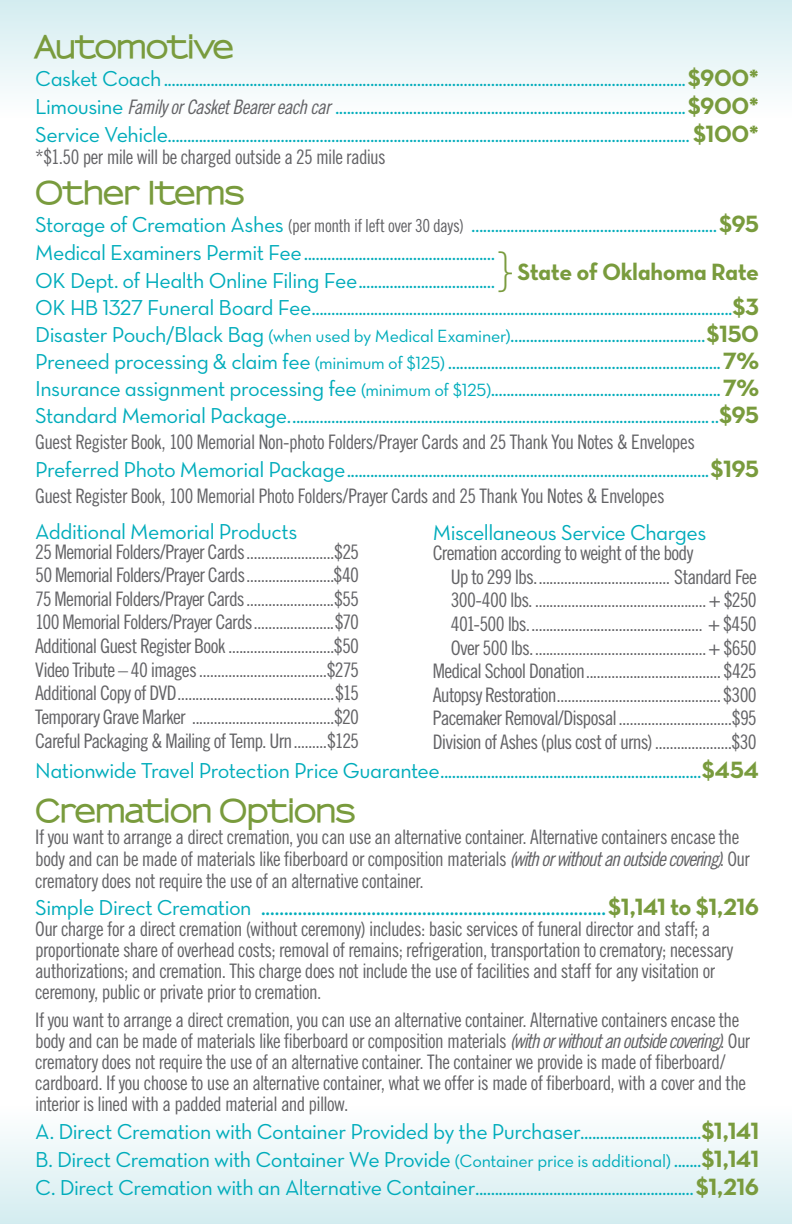
<style>
.page{position:relative;width:792px;height:1224px;background:#fff}
.page>*{position:absolute;margin:0;border:0;box-sizing:border-box;transform-origin:0 0}
.t1{font:800 30px "Sansumi";letter-spacing:-.035em;color:#799b3d}
.t2{font:26px "Neutra Text Book Alt";color:#00acbb}
.t3{font:24px "Neutra Text Bold Alt";letter-spacing:-.02em;color:#799b3d}
.t4{font:22px/28px "Neutra Text Book Alt";letter-spacing:-.025em;color:#00acbb;text-align:justify}
.t5{font:20px/23.8px "Trade Gothic LT Std Cn 18";letter-spacing:-.03em;color:#636366}
.t6{font:20px "Trade Gothic LT Std Cn 18";letter-spacing:-.05em;color:#636366}
.s1{font-family:"Neutra Text Bold Alt";font-size:24px;color:#799b3d}
.s2{font-family:"Trade Gothic LT Std Cn 18 Obl";font-size:20px;color:#636366}
.s3{font-family:"Trade Gothic LT Std Cn 18";font-size:18px;color:#636366}
.s4{font-family:"Neutra Text Light Alt";font-size:48px}
.s5{font-size:18px}
.s6{font-family:"Trade Gothic LT Std Cn 18 Obl"}
.s7{font-size:22px}
</style>
<div class="page">
<div style="left:0;top:1107px;width:792px;height:117px;background:linear-gradient(to bottom,#fefefe,#d3ecf0)"></div>
<div style="left:0;top:0;width:792px;height:117px;background:linear-gradient(to bottom,#d3ecf0,#fefefe)"></div>
<h1 class="t1" style="left:35px;top:28px;width:200px">Automotive</h1>
<p class="t4" style="left:35px;top:64px;width:726px">Casket Coach......................................................................................................................................<span class="s1">$900* </span>Limousine <span class="s2">Family or Casket Bearer each car</span> ..........................................................................................<span class="s1">$900* </span>Service Vehicle...................................................................................................................................... <span class="s1">$100*</span></p>
<p class="t5" style="left:35px;top:144px;width:352px">*$1.50 per mile will be charged outside a 25 mile radius</p>
<h1 class="t1" style="left:35px;top:174px;width:211px">Other Items</h1>
<p class="t4" style="left:35px;top:210px;width:725px;text-align:left">Storage of Cremation Ashes <span class="s3">(per month if left over 30 days)</span> ...............................................................<span class="s1">$95<br></span>Medical Examiners Permit Fee.................................................<br>OK Dept. of Health Online Filing Fee...................................</p>
<p class="t3" style="left:497px;top:256px;width:264px"><span class="s4">}</span> State of Oklahoma Rate</p>
<p class="t4" style="left:35px;top:293px;width:726px;line-height:27px">OK HB 1327 Funeral Board Fee............................................................................................................<span class="s1">$3<br></span>Disaster Pouch/Black Bag <span class="s5">(when used by Medical Examiner)</span>..................................................<span class="s1">$150<br></span>Preneed processing &amp; claim fee <span class="s5">(minimum of $125)</span> ......................................................................<span class="s1">7% </span>Insurance assignment processing fee <span class="s5">(minimum of $125)</span>...........................................................<span class="s1">7% </span>Standard Memorial Package..............................................................................................................<span class="s1">$95</span></p>
<p class="t5" style="left:35px;top:429px;width:661px">Guest Register Book, 100 Memorial Non-photo Folders/Prayer Cards and 25 Thank You Notes &amp; Envelopes</p>
<p class="t4" style="left:35px;top:455px;width:726px">Preferred Photo Memorial Package.............................................................................................<span class="s1">$195</span></p>
<p class="t5" style="left:35px;top:483px;width:631px">Guest Register Book, 100 Memorial Photo Folders/Prayer Cards and 25 Thank You Notes &amp; Envelopes</p>
<p class="t4" style="left:35px;top:517px;width:264px">Additional Memorial Products</p>
<p class="t5" style="left:35px;top:539px;width:326px;text-align:justify">25 Memorial Folders/Prayer Cards........................$25<br>50 Memorial Folders/Prayer Cards........................$40<br>75 Memorial Folders/Prayer Cards........................$55<br>100 Memorial Folders/Prayer Cards......................$70<br>Additional Guest Register Book .............................$50<br>Video Tribute – 40 images...................................$275<br>Additional Copy of DVD...........................................$15<br>Temporary Grave Marker .......................................$20<br>Careful Packaging &amp; Mailing of Temp. Urn.........$125</p>
<p class="t4" style="left:35px;top:756px;width:725px">Nationwide Travel Protection Price Guarantee...................................................................<span class="s1">$454</span></p>
<h1 class="t1" style="left:35px;top:793px;width:322px">Cremation Options</h1>
<p class="t5" style="left:35px;top:826px;width:716px;line-height:22px">If you want to arrange a direct cremation, you can use an alternative container. Alternative containers encase the body and can be made of materials like fiberboard or composition materials <span class="s6">(with or without an outside covering)</span>. Our crematory does not require the use of an alternative container.</p>
<h2 class="t2" style="left:35px;top:891px;width:726px"><span class="s7">Simple Direct Cremation</span> ...........................................................................<span class="s1">$1,141 to $1,216</span></h2>
<p class="t5" style="left:35px;top:918px;width:700px;line-height:21px">Our charge for a direct cremation (without ceremony) includes: basic services of funeral director and staff; a proportionate share of overhead costs; removal of remains; refrigeration, transportation to crematory; necessary authorizations; and cremation. This charge does not include the use of facilities and staff for any visitation or ceremony, public or private prior to cremation.</p>
<p class="t5" style="left:35px;top:1009px;width:717px;line-height:21px">If you want to arrange a direct cremation, you can use an alternative container. Alternative containers encase the body and can be made of materials like fiberboard or composition materials <span class="s6">(with or without an outside covering)</span>. Our crematory does not require the use of an alternative container. The container we provide is made of fiberboard/ cardboard. If you choose to use an alternative container, what we offer is made of fiberboard, with a cover and the interior is lined with a padded material and pillow.</p>
<p class="t4" style="left:35px;top:1117px;width:726px">A. Direct Cremation with Container Provided by the Purchaser...............................<span class="s1">$1,141<br></span>B. Direct Cremation with Container We Provide <span class="s5">(Container price is additional)</span> .......<span class="s1">$1,141<br></span>C. Direct Cremation with an Alternative Container........................................................<span class="s1">$1,216</span></p>
<p class="t4" style="left:433px;top:518px;width:275px">Miscellaneous Service Charges</p>
<p class="t5" style="left:433px;top:541px;width:262px">Cremation according to weight of the body</p>
<p class="t5" style="left:451px;top:565px;width:307px">Up to 299 lbs..................................... Standard Fee</p>
<p class="t5" style="left:451px;top:588px;width:307px">300-400 lbs................................................ + $250</p>
<p class="t5" style="left:451px;top:612px;width:307px">401-500 lbs................................................ + $450</p>
<p class="t5" style="left:451px;top:635px;width:308px">Over 500 lbs................................................+ $650</p>
<p class="t5" style="left:433px;top:659px;width:326px">Medical School Donation..................................... $425</p>
<p class="t5" style="left:433px;top:683px;width:326px">Autopsy Restoration.............................................$300</p>
<p class="t6" style="left:433px;top:706px;width:325px">Pacemaker Removal/Disposal...............................$95</p>
<p class="t5" style="left:433px;top:730px;width:326px">Division of Ashes (plus cost of urns).....................$30</p>
</div>
